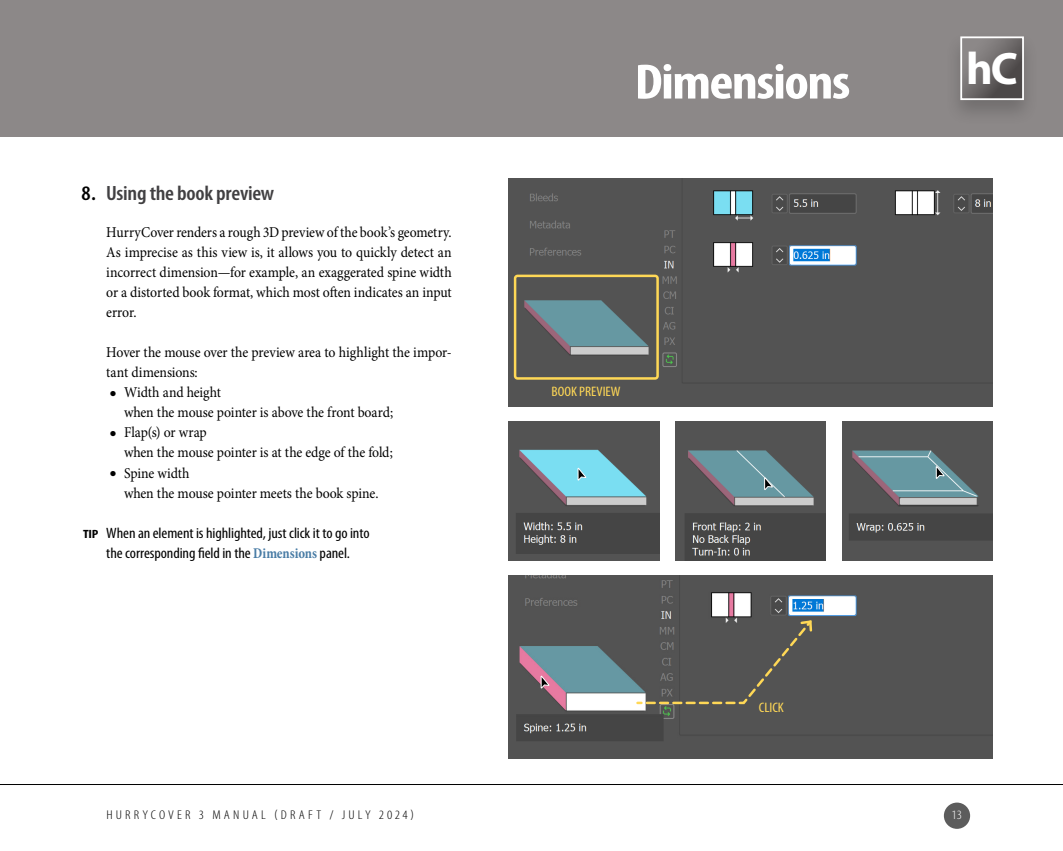
<style>
.page{position:relative;width:1063px;height:851px;background:#fff}
.page>*{position:absolute;margin:0;border:0;box-sizing:border-box;transform-origin:0 0}
.t1{font:700 condensed 50px "Myriad Pro";letter-spacing:-.025em;color:#fff;scale:1.14 1}
.t2{font:700 45.62px "Myriad Pro";color:#fff}
.t3{font:600 condensed 20.75px "Myriad Pro";letter-spacing:-.015em;color:#414042;scale:1.09 1}
.t4{font:15px/20px "Minion Pro";color:#000;scale:.92 1}
.t5{font:condensed 15px/20px "Myriad Pro";letter-spacing:-.005em;color:#000;text-align:center;scale:1.08 1}
.t6{font:condensed 13.75px "Myriad Pro";letter-spacing:-.005em;color:#ffd856;scale:1.08 1}
.t7{font:300 condensed 12.75px "Myriad Pro";letter-spacing:.22em;color:#000;scale:1.14 1}
.t8{font:300 condensed 12.75px "Myriad Pro";color:#fff;scale:1.14 1}
.s1{color:#000}
.s2{font-family:"Myriad Pro";font-weight:900;font-stretch:semi-expanded;font-size:17.25px}
.s3{font-weight:700;font-size:12px}
.s4{font-family:"Minion Pro";font-weight:700;color:#497ca5}
</style>
<div class="page">
<div style="left:944px;top:802px;width:26px;height:26px;background:#5c5c5c;border-radius:50%"></div>
<hr style="left:0;top:784px;width:1063px;height:1px;background:#000">
<div style="left:0;top:0;width:1063px;height:136px;background:#8c8888"></div>
<div style="left:945px;top:32px;width:95px;height:94px;background:#000;opacity:.2"></div>
<svg style="left:959px;top:36px;width:66px;height:65px"></svg>
<img style="left:509px;top:178px;width:483px;height:228px">
<div style="left:514px;top:274px;width:145px;height:105px;border:2px solid #ffd856;border-radius:2px"></div>
<img style="left:509px;top:575px;width:483px;height:183px">
<svg style="left:541px;top:675px;width:8px;height:13px"></svg>
<svg style="left:635px;top:618px;width:179px;height:87px;background:#595855"></svg>
<img style="left:842px;top:421px;width:150px;height:139px">
<svg style="left:936px;top:466px;width:8px;height:13px"></svg>
<img style="left:676px;top:421px;width:150px;height:139px">
<svg style="left:764px;top:477px;width:9px;height:13px"></svg>
<img style="left:509px;top:421px;width:150px;height:139px">
<svg style="left:577px;top:467px;width:9px;height:13px"></svg>
<h3 class="t3" style="left:81px;top:181px;width:179px"><span class="s1">8.</span> Using the book preview</h3>
<p class="t4" style="left:106px;top:222px;width:377px;text-align:justify">HurryCover renders a rough 3D preview of the book’s geometry.<br>As imprecise as this view is, it allows you to quickly detect an incorrect dimension—for example, an exaggerated spine width or a distorted book format, which most often indicates an input error.</p>
<p class="t4" style="left:106px;top:342px;width:377px">Hover the mouse over the preview area to highlight the impor&shy;tant dimensions:</p>
<p class="t4" style="left:124px;top:382px;width:294px;text-indent:-14px"><span class="s2">•</span> Width and height<br>when the mouse pointer is above the front board;</p>
<p class="t4" style="left:124px;top:422px;width:294px;text-indent:-14px"><span class="s2">•</span> Flap(s) or wrap<br>when the mouse pointer is at the edge of the fold;</p>
<p class="t4" style="left:124px;top:462px;width:278px;text-indent:-14px"><span class="s2">•</span> Spine width<br>when the mouse pointer meets the book spine.</p>
<p class="t5" style="left:83px;top:522px;width:267px"><span class="s3">TIP</span> When an element is highlighted, just click it to go into the corresponding field in the <span class="s4">Dimensions</span> panel.</p>
<p class="t7" style="left:106px;top:807px;width:271px">HURRYCOVER 3 MANUAL (DRAFT / JULY 2024)</p>
<h1 class="t1" style="left:635px;top:51px;width:191px">Dimensions</h1>
<p class="t6" style="left:552px;top:383px;width:65px">BOOK PREVIEW</p>
<p class="t6" style="left:759px;top:698px;width:24px">CLICK</p>
<h2 class="t2" style="left:966px;top:38px;width:53px">hC</h2>
<p class="t8" style="left:951px;top:807px;width:11px">13</p>
</div>
